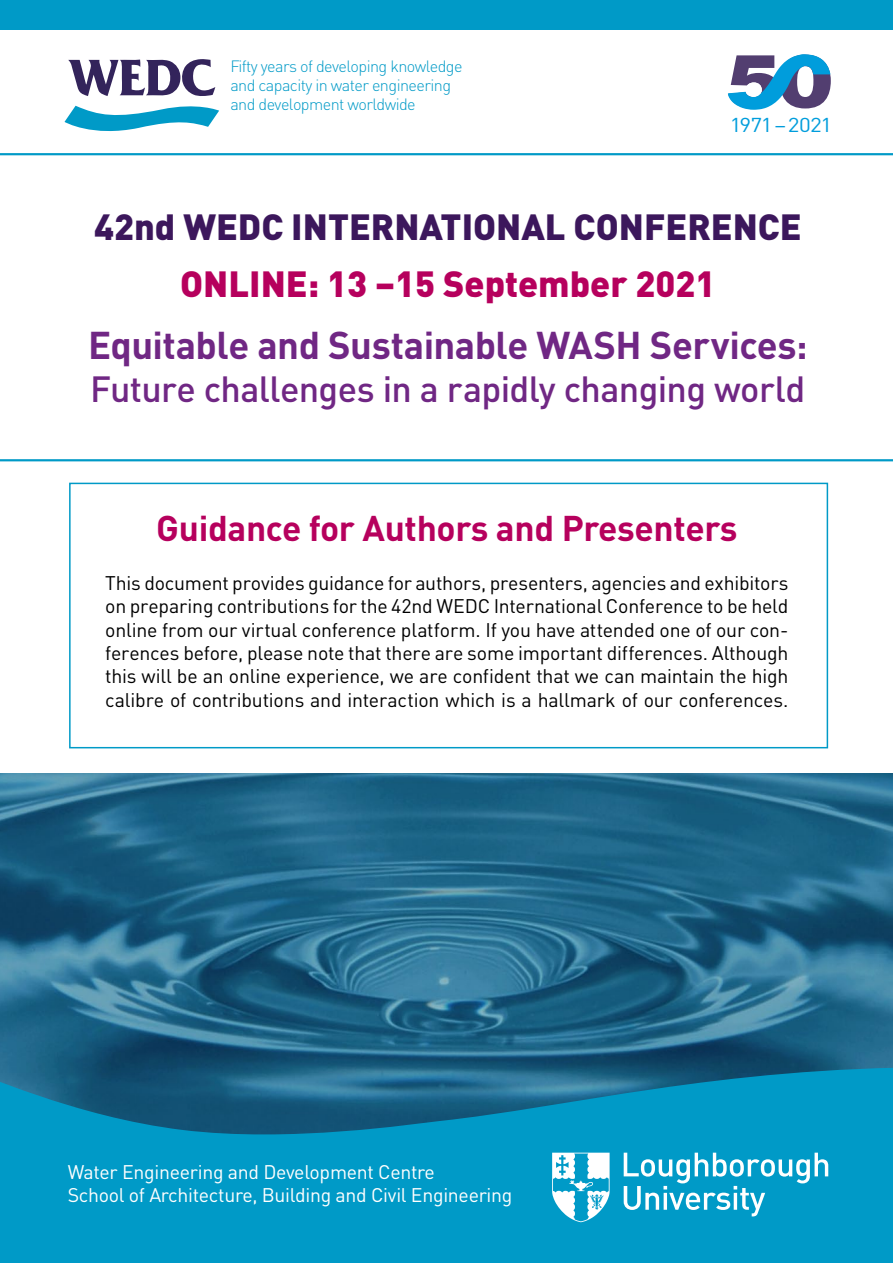
<style>
.page{position:relative;width:893px;height:1263px;background:#fff}
.page>*{position:absolute;margin:0;border:0;box-sizing:border-box;transform-origin:0 0}
.t1{font:900 73.8px "Helvetica LT Std";color:#523e70;scale:1.13 1}
.t2{font:700 38.25px "DINOT";letter-spacing:-.015em;color:#702784}
.t3{font:500 36px "DINOT";letter-spacing:-.015em;color:#702784}
.t4{font:900 36px "DINOT";color:#3c175c}
.t5{font:900 36px "DINOT";color:#b6005d}
.t6{font:700 35.4px "DINOT";letter-spacing:-.01em;color:#b6005d}
.t7{font:19.8px "DINOT";letter-spacing:-.045em;color:#009ddc;scale:1.13 1}
.t8{font:19.5px/23.4px "DINOT";letter-spacing:-.01em;color:#000;text-align:justify}
.t9{font:19.5px/23.4px "DINOT";letter-spacing:-.015em;color:#fff}
.t10{font:300 16.2px/19.5px "DINOT";letter-spacing:-.035em;color:#009ac7}
</style>
<div class="page">
<div style="left:69px;top:483px;width:759px;height:265px;border:2px solid #009ac7"></div>
<img style="left:0;top:773px;width:893px;height:294px">
<svg style="left:728px;top:54px;width:102px;height:56px"></svg>
<svg style="left:0;top:153px;width:893px;height:308px"></svg>
<div style="left:0;top:0;width:893px;height:30px;background:#009ac7"></div>
<svg style="left:0;top:1067px;width:893px;height:100px;fill:#009ac7"></svg>
<div style="left:0;top:1167px;width:893px;height:96px;background:#009ac7"></div>
<svg style="left:65px;top:59px;width:154px;height:73px"></svg>
<svg style="left:552px;top:1153px;width:58px;height:69px"></svg>
<svg style="left:624px;top:1153px;width:204px;height:63px"></svg>
<p class="t10" style="left:230px;top:56px;width:234px">Fifty years of developing knowledge and capacity in water engineering and development worldwide</p>
<h1 class="t1" style="left:726px;top:33px;width:96px">50</h1>
<p class="t7" style="left:730px;top:113px;width:92px">1971 –2021</p>
<h3 class="t4" style="left:94px;top:203px;width:709px">42nd WEDC INTERNATIONAL CONFERENCE</h3>
<h3 class="t5" style="left:180px;top:260px;width:537px">ONLINE: 13 –15 September 2021</h3>
<h2 class="t2" style="left:88px;top:320px;width:721px">Equitable and Sustainable WASH Services:</h2>
<h3 class="t3" style="left:90px;top:366px;width:717px">Future challenges in a rapidly changing world</h3>
<h3 class="t6" style="left:156px;top:505px;width:583px">Guidance for Authors and Presenters</h3>
<p class="t8" style="left:105px;top:571px;width:685px">This document provides guidance for authors, presenters, agencies and exhibitors on preparing contributions for the 42nd WEDC International Conference to be held online from our virtual conference platform. If you have attended one of our con&shy;ferences before, please note that there are some important differences. Although this will be an online experience, we are confident that we can maintain the high calibre of contributions and interaction which is a hallmark of our conferences.</p>
<p class="t9" style="left:68px;top:1159px;width:446px">Water Engineering and Development Centre<br>School of Architecture, Building and Civil Engineering</p>
</div>
